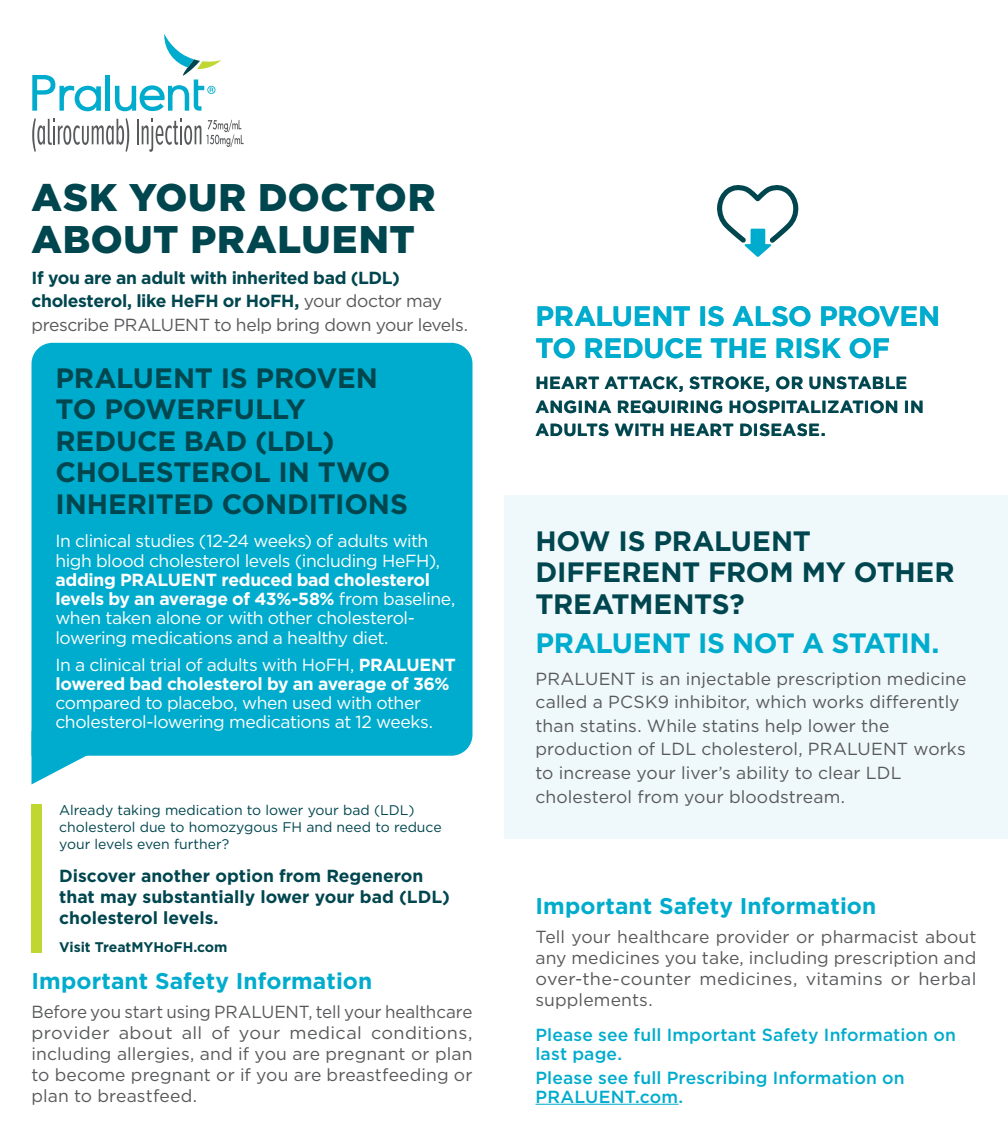
<style>
.page{position:relative;width:1008px;height:1134px;background:#fff}
.page>*{position:absolute;margin:0;border:0;box-sizing:border-box;transform-origin:0 0}
.t1{font:900 38.5px/42px "Gotham";letter-spacing:.015em;color:#00464f}
.t2{font:700 28px/31.5px "Gotham";letter-spacing:-.01em;color:#00464f}
.t3{font:700 28px/31.5px "Gotham";letter-spacing:-.02em;color:#00accd}
.t4{font:700 22.75px "Gotham";letter-spacing:.005em;color:#00accd}
.t5{font:17.5px/21px "Gotham";letter-spacing:.005em;color:#58595b;text-align:justify}
.t6{font:17.5px/19.2px "Gotham";letter-spacing:-.025em;color:#fff}
.t7{font:700 17.5px/23.6px "Gotham";color:#00464f}
.t8{font:700 17.5px/23.6px "Gotham";letter-spacing:-.02em;color:#00464f}
.t9{font:500 17.5px/18.9px "Gotham";letter-spacing:.005em;color:#00accd}
.t10{font:700 17.5px/19.2px "Gotham";letter-spacing:-.02em;color:#fff}
.t11{font:14px/16.8px "Gotham";color:#00464f}
.t12{font:700 14px "Gotham";color:#00464f}
.s1{font-weight:400;color:#58595b}
.s2{font-weight:700}
.s3{font-weight:400}
</style>
<div class="page">
<div style="left:504px;top:495px;width:504px;height:343px;background:#eff8fa"></div>
<hr style="left:106px;top:75px;width:4px;height:36px;background:#00accd">
<svg style="left:32px;top:75px;width:69px;height:36px"></svg>
<svg style="left:115px;top:34px;width:106px;height:77px"></svg>
<svg style="left:32px;top:118px;width:97px;height:34px"></svg>
<hr style="left:137px;top:119px;width:2px;height:25px;background:#58595b">
<svg style="left:142px;top:119px;width:102px;height:33px"></svg>
<div style="left:32px;top:804px;width:10px;height:148px;background:#bfd730"></div>
<svg style="left:717px;top:185px;width:81px;height:72px"></svg>
<div style="left:32px;top:343px;width:440px;height:413px;background:#00accd"></div>
<svg style="left:32px;top:731px;width:102px;height:53px"></svg>
<hr style="left:536px;top:1104px;width:143px;height:1px;background:#00accd">
<h1 class="t1" style="left:32px;top:176px;width:405px">ASK YOUR DOCTOR<br>ABOUT PRALUENT</h1>
<p class="t8" style="left:32px;top:265px;width:438px">If you are an adult with inherited bad (LDL) cholesterol, like HeFH or HoFH, <span class="s1">your doctor may prescribe PRALUENT to help bring down your levels.</span></p>
<h2 class="t2" style="left:55px;top:361px;width:354px">PRALUENT IS PROVEN<br>TO POWERFULLY<br>REDUCE BAD (LDL)<br>CHOLESTEROL IN TWO<br>INHERITED CONDITIONS</h2>
<p class="t6" style="left:55px;top:531px;width:386px">In clinical studies (12-24 weeks) of adults with high blood cholesterol levels (including HeFH),</p>
<p class="t6" style="left:55px;top:570px;width:401px"><span class="s2">adding PRALUENT reduced bad cholesterol levels by an average of 43%-58%</span> from baseline, when taken alone or with other cholesterol&shy;lowering medications and a healthy diet.</p>
<p class="t10" style="left:55px;top:654px;width:402px"><span class="s3">In a clinical trial of adults with HoFH,</span> PRALUENT lowered bad cholesterol by an average of 36%</p>
<p class="t6" style="left:55px;top:693px;width:379px">compared to placebo, when used with other cholesterol-lowering medications at 12 weeks.</p>
<p class="t11" style="left:59px;top:801px;width:384px">Already taking medication to lower your bad (LDL) cholesterol due to homozygous FH and need to reduce your levels even further?</p>
<p class="t7" style="left:59px;top:864px;width:392px;line-height:21px">Discover another option from Regeneron that may substantially lower your bad (LDL) cholesterol levels.</p>
<p class="t12" style="left:59px;top:939px;width:170px">Visit TreatMYHoFH.com</p>
<h3 class="t4" style="left:32px;top:968px;width:342px">Important Safety Information</h3>
<p class="t5" style="left:32px;top:1001px;width:443px">Before you start using PRALUENT, tell your healthcare provider about all of your medical conditions, including allergies, and if you are pregnant or plan to become pregnant or if you are breastfeeding or plan to breastfeed.</p>
<h2 class="t3" style="left:536px;top:300px;width:406px">PRALUENT IS ALSO PROVEN<br>TO REDUCE THE RISK OF</h2>
<p class="t7" style="left:536px;top:371px;width:390px">HEART ATTACK, STROKE, OR UNSTABLE<br>ANGINA REQUIRING HOSPITALIZATION IN<br>ADULTS WITH HEART DISEASE.</p>
<h2 class="t2" style="left:536px;top:524px;width:421px">HOW IS PRALUENT<br>DIFFERENT FROM MY OTHER<br>TREATMENTS?</h2>
<h2 class="t3" style="left:536px;top:627px;width:406px">PRALUENT IS NOT A STATIN.</h2>
<p class="t5" style="left:536px;top:666px;width:433px;line-height:23.6px;text-align:left">PRALUENT is an injectable prescription medicine called a PCSK9 inhibitor, which works differently than statins. While statins help lower the production of LDL cholesterol, PRALUENT works to increase your liver’s ability to clear LDL cholesterol from your bloodstream.</p>
<h3 class="t4" style="left:536px;top:893px;width:342px">Important Safety Information</h3>
<p class="t5" style="left:536px;top:926px;width:443px">Tell your healthcare provider or pharmacist about any medicines you take, including prescription and over-the-counter medicines, vitamins or herbal supplements.</p>
<p class="t9" style="left:536px;top:1025px;width:422px">Please see full Important Safety Information on last page.</p>
<p class="t9" style="left:536px;top:1068px;width:371px">Please see full Prescribing Information on<br>PRALUENT.com.</p>
</div>
